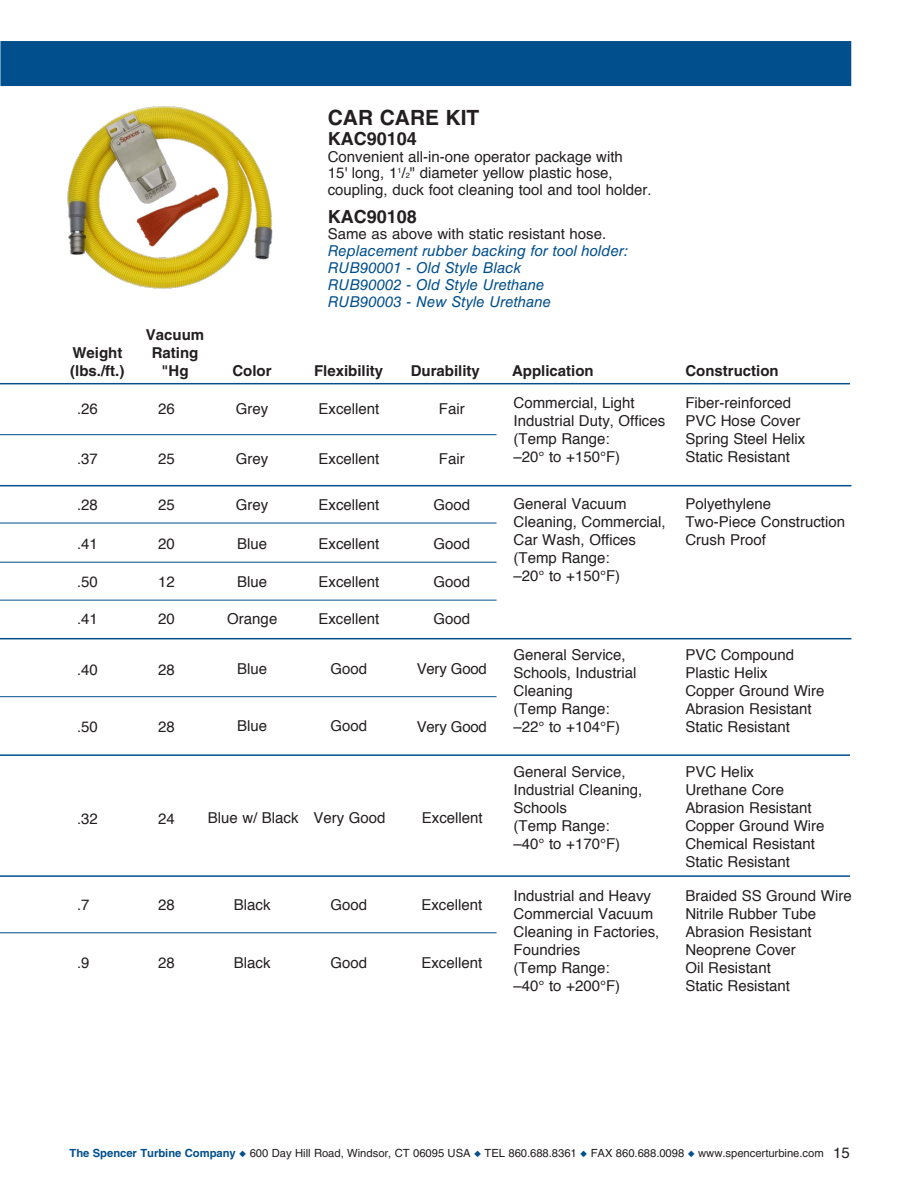
<style>
.page{position:relative;width:918px;height:1188px;background:#fff}
.page>*{position:absolute;margin:0;border:0;box-sizing:border-box;transform-origin:0 0}
.t1{font:700 21px "Helvetica LT Std";color:#231f20}
.t2{font:700 18px "Helvetica LT Std";color:#231f20}
.t3{font:15px/18px "Helvetica";color:#231f20}
.t4{font:italic 15px/16.8px "Helvetica LT Std";color:#014f8c}
.t5{font:700 15px/18px "Helvetica LT Std";color:#231f20}
.t6{font:15px "Helvetica LT Std";color:#231f20}
.t7{font:11.25px "Helvetica LT Std";letter-spacing:-.005em;color:#231f20}
.s1{font-size:7.5px}
.s2{font-weight:700;color:#014f8c}
.s3{color:#014f8c}
.s4{font-family:"Helvetica";font-size:15px}
</style>
<div class="page">
<div style="left:0;top:41px;width:851px;height:45px;background:#014f8c"></div>
<hr style="left:0;top:383px;width:850px;height:1px;background:#014f8c">
<hr style="left:0;top:485px;width:851px;height:1px;background:#014f8c">
<hr style="left:0;top:638px;width:851px;height:1px;background:#014f8c">
<hr style="left:0;top:754px;width:850px;height:2px;background:#014f8c">
<hr style="left:0;top:875px;width:850px;height:2px;background:#014f8c">
<hr style="left:0;top:434px;width:497px;height:1px;background:#014f8c">
<hr style="left:0;top:523px;width:497px;height:1px;background:#014f8c">
<hr style="left:0;top:696px;width:497px;height:1px;background:#014f8c">
<hr style="left:0;top:932px;width:497px;height:1px;background:#014f8c">
<img style="left:67px;top:106px;width:206px;height:183px">
<hr style="left:0;top:600px;width:497px;height:1px;background:#014f8c">
<hr style="left:0;top:562px;width:497px;height:1px;background:#014f8c">
<h1 class="t1" style="left:328px;top:104px;width:153px">CAR CARE KIT</h1>
<p class="t2" style="left:328px;top:128px;width:91px">KAC90104</p>
<p class="t3" style="left:328px;top:149px;width:325px;line-height:16.5px">Convenient all-in-one operator package with<br>15' long, 1<sup>1</sup>/<span class="s1">2</span>" diameter yellow plastic hose, coupling, duck foot cleaning tool and tool holder.</p>
<p class="t2" style="left:328px;top:206px;width:91px">KAC90108</p>
<p class="t6" style="left:328px;top:226px;width:280px">Same as above with static resistant hose.</p>
<p class="t4" style="left:328px;top:243px;width:302px">Replacement rubber backing for tool holder:<br>RUB90001 - Old Style Black<br>RUB90002 - Old Style Urethane<br>RUB90003 - New Style Urethane</p>
<p class="t5" style="left:70px;top:343px;width:56px">Weight (lbs./ft.)</p>
<p class="t3" style="left:77px;top:400px;width:22px">.26</p>
<p class="t3" style="left:77px;top:450px;width:22px">.37</p>
<p class="t3" style="left:77px;top:496px;width:22px">.28</p>
<p class="t3" style="left:77px;top:536px;width:22px">.41</p>
<p class="t3" style="left:77px;top:573px;width:22px">.50</p>
<p class="t3" style="left:77px;top:610px;width:22px">.41</p>
<p class="t3" style="left:77px;top:661px;width:22px">.40</p>
<p class="t3" style="left:77px;top:718px;width:22px">.50</p>
<p class="t3" style="left:77px;top:810px;width:22px">.32</p>
<p class="t3" style="left:77px;top:896px;width:14px">.7</p>
<p class="t3" style="left:77px;top:954px;width:14px">.9</p>
<p class="t5" style="left:146px;top:325px;width:60px;text-align:center">Vacuum<br>Rating "Hg</p>
<p class="t5" style="left:232px;top:361px;width:41px">Color</p>
<p class="t5" style="left:314px;top:361px;width:71px">Flexibility</p>
<p class="t5" style="left:411px;top:361px;width:71px">Durability</p>
<p class="t5" style="left:512px;top:361px;width:83px">Application</p>
<p class="t3" style="left:158px;top:400px;width:18px">26</p>
<p class="t3" style="left:158px;top:450px;width:18px">25</p>
<p class="t3" style="left:158px;top:496px;width:18px">25</p>
<p class="t3" style="left:158px;top:535px;width:18px">20</p>
<p class="t3" style="left:158px;top:573px;width:18px">12</p>
<p class="t3" style="left:158px;top:610px;width:18px">20</p>
<p class="t3" style="left:158px;top:661px;width:18px">28</p>
<p class="t3" style="left:158px;top:718px;width:18px">28</p>
<p class="t3" style="left:158px;top:810px;width:18px">24</p>
<p class="t3" style="left:158px;top:896px;width:18px">28</p>
<p class="t3" style="left:158px;top:954px;width:18px">28</p>
<p class="t3" style="left:236px;top:400px;width:34px">Grey</p>
<p class="t3" style="left:236px;top:450px;width:34px">Grey</p>
<p class="t3" style="left:236px;top:496px;width:34px">Grey</p>
<p class="t3" style="left:237px;top:535px;width:32px">Blue</p>
<p class="t3" style="left:237px;top:573px;width:32px">Blue</p>
<p class="t3" style="left:227px;top:610px;width:52px">Orange</p>
<p class="t3" style="left:237px;top:661px;width:32px">Blue</p>
<p class="t3" style="left:237px;top:717px;width:32px">Blue</p>
<p class="t3" style="left:319px;top:400px;width:62px">Excellent</p>
<p class="t3" style="left:319px;top:450px;width:62px">Excellent</p>
<p class="t3" style="left:319px;top:496px;width:62px">Excellent</p>
<p class="t3" style="left:319px;top:535px;width:62px">Excellent</p>
<p class="t3" style="left:319px;top:573px;width:62px">Excellent</p>
<p class="t3" style="left:318px;top:610px;width:62px">Excellent</p>
<p class="t3" style="left:331px;top:661px;width:38px">Good</p>
<p class="t3" style="left:331px;top:717px;width:38px">Good</p>
<p class="t3" style="left:208px;top:809px;width:92px">Blue w/ Black</p>
<p class="t3" style="left:313px;top:809px;width:74px">Very Good</p>
<p class="t3" style="left:234px;top:896px;width:38px">Black</p>
<p class="t3" style="left:234px;top:954px;width:38px">Black</p>
<p class="t3" style="left:331px;top:896px;width:38px">Good</p>
<p class="t3" style="left:331px;top:954px;width:38px">Good</p>
<p class="t3" style="left:439px;top:400px;width:27px">Fair</p>
<p class="t3" style="left:439px;top:450px;width:27px">Fair</p>
<p class="t3" style="left:433px;top:496px;width:38px">Good</p>
<p class="t3" style="left:433px;top:535px;width:38px">Good</p>
<p class="t3" style="left:433px;top:573px;width:38px">Good</p>
<p class="t3" style="left:433px;top:610px;width:38px">Good</p>
<p class="t3" style="left:417px;top:661px;width:72px">Very Good</p>
<p class="t3" style="left:417px;top:718px;width:72px">Very Good</p>
<p class="t3" style="left:422px;top:809px;width:62px">Excellent</p>
<p class="t3" style="left:421px;top:896px;width:62px">Excellent</p>
<p class="t3" style="left:421px;top:954px;width:62px">Excellent</p>
<p class="t3" style="left:514px;top:394px;width:153px">Commercial, Light<br>Industrial Duty, Offices (Temp Range:<br>–20° to +150°F)</p>
<p class="t3" style="left:514px;top:495px;width:154px">General Vacuum<br>Cleaning, Commercial,<br>Car Wash, Offices (Temp Range:<br>–20° to +150°F)</p>
<p class="t3" style="left:514px;top:646px;width:124px">General Service,<br>Schools, Industrial<br>Cleaning<br>(Temp Range: –22° to +104°F)</p>
<p class="t3" style="left:514px;top:764px;width:130px">General Service,<br>Industrial Cleaning,<br>Schools<br>(Temp Range: –40° to +170°F)</p>
<p class="t3" style="left:514px;top:888px;width:147px">Industrial and Heavy<br>Commercial Vacuum<br>Cleaning in Factories,<br>Foundries<br>(Temp Range:<br>–40° to +200°F)</p>
<p class="t5" style="left:685px;top:361px;width:95px">Construction</p>
<p class="t3" style="left:685px;top:395px;width:122px">Fiber-reinforced<br>PVC Hose Cover<br>Spring Steel Helix<br>Static Resistant</p>
<p class="t3" style="left:685px;top:495px;width:161px">Polyethylene<br>Two-Piece Construction<br>Crush Proof</p>
<p class="t3" style="left:685px;top:646px;width:141px">PVC Compound<br>Plastic Helix<br>Copper Ground Wire<br>Abrasion Resistant<br>Static Resistant</p>
<p class="t3" style="left:685px;top:764px;width:141px">PVC Helix<br>Urethane Core<br>Abrasion Resistant<br>Copper Ground Wire<br>Chemical Resistant<br>Static Resistant</p>
<p class="t3" style="left:685px;top:888px;width:168px">Braided SS Ground Wire<br>Nitrile Rubber Tube<br>Abrasion Resistant<br>Neoprene Cover<br>Oil Resistant<br>Static Resistant</p>
<p class="t7" style="left:70px;top:1147px;width:782px"><span class="s2">The Spencer Turbine Company</span> <span class="s3">◆</span> 600 Day Hill Road, Windsor, CT 06095 USA <span class="s3">◆</span> TEL 860.688.8361 <span class="s3">◆</span> FAX 860.688.0098 <span class="s3">◆</span> www.spencerturbine.com <span class="s4">15</span></p>
</div>
